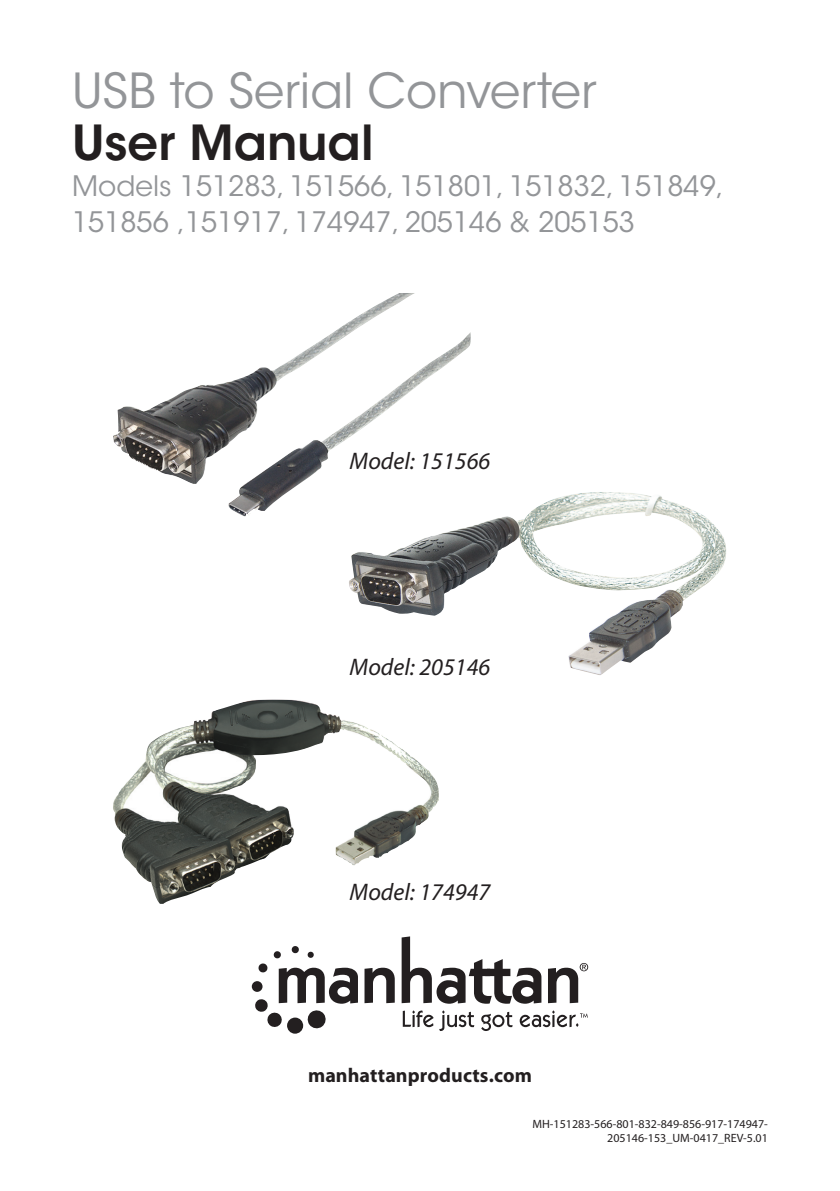
<style>
.page{position:relative;width:840px;height:1191px;background:#fff}
.page>*{position:absolute;margin:0;border:0;box-sizing:border-box;transform-origin:0 0}
.t1{font:48px "ITC Avant Garde Std";color:#939598}
.t2{font:600 48px "ITC Avant Garde Std";color:#231f20}
.t3{font:28px "ITC Avant Garde Std";color:#939598}
.t4{font:italic 24px "Myriad Pro";color:#231f20}
.t5{font:700 20px "Myriad Pro";letter-spacing:.005em;color:#231f20}
.t6{font:12px/14px "Myriad Pro";color:#231f20;text-align:right}
</style>
<div class="page">
<svg style="left:364px;top:967px;width:30px;height:36px"></svg>
<svg style="left:401px;top:936px;width:140px;height:67px"></svg>
<div style="left:252px;top:981px;width:10px;height:11px;background:#231f20;border-radius:50%"></div>
<div style="left:287px;top:1017px;width:16px;height:16px;background:#231f20;border-radius:50%"></div>
<svg style="left:548px;top:963px;width:40px;height:40px"></svg>
<svg style="left:254px;top:946px;width:104px;height:83px"></svg>
<svg style="left:402px;top:1010px;width:31px;height:17px"></svg>
<svg style="left:439px;top:1010px;width:35px;height:21px"></svg>
<svg style="left:481px;top:1011px;width:31px;height:20px"></svg>
<svg style="left:519px;top:1010px;width:68px;height:17px"></svg>
<img style="left:349px;top:493px;width:361px;height:123px">
<img style="left:113px;top:699px;width:326px;height:205px">
<img style="left:113px;top:293px;width:357px;height:223px">
<p class="t1" style="left:72px;top:61px;width:525px">USB to Serial Converter</p>
<p class="t2" style="left:72px;top:112px;width:303px">User Manual</p>
<p class="t3" style="left:72px;top:168px;width:653px">Models 151283, 151566, 151801, 151832, 151849,</p>
<p class="t3" style="left:72px;top:204px;width:564px">151856 ,151917, 174947, 205146 &amp; 205153</p>
<p class="t4" style="left:349px;top:446px;width:142px">Model: 151566</p>
<p class="t4" style="left:349px;top:652px;width:142px">Model: 205146</p>
<p class="t4" style="left:349px;top:877px;width:142px">Model: 174947</p>
<p class="t5" style="left:308px;top:1061px;width:225px">manhattanproducts.com</p>
<p class="t6" style="left:532px;top:1116px;width:237px">MH-151283-566-801-832-849-856-917-174947-<br>205146-153_UM-0417_REV-5.01</p>
</div>
